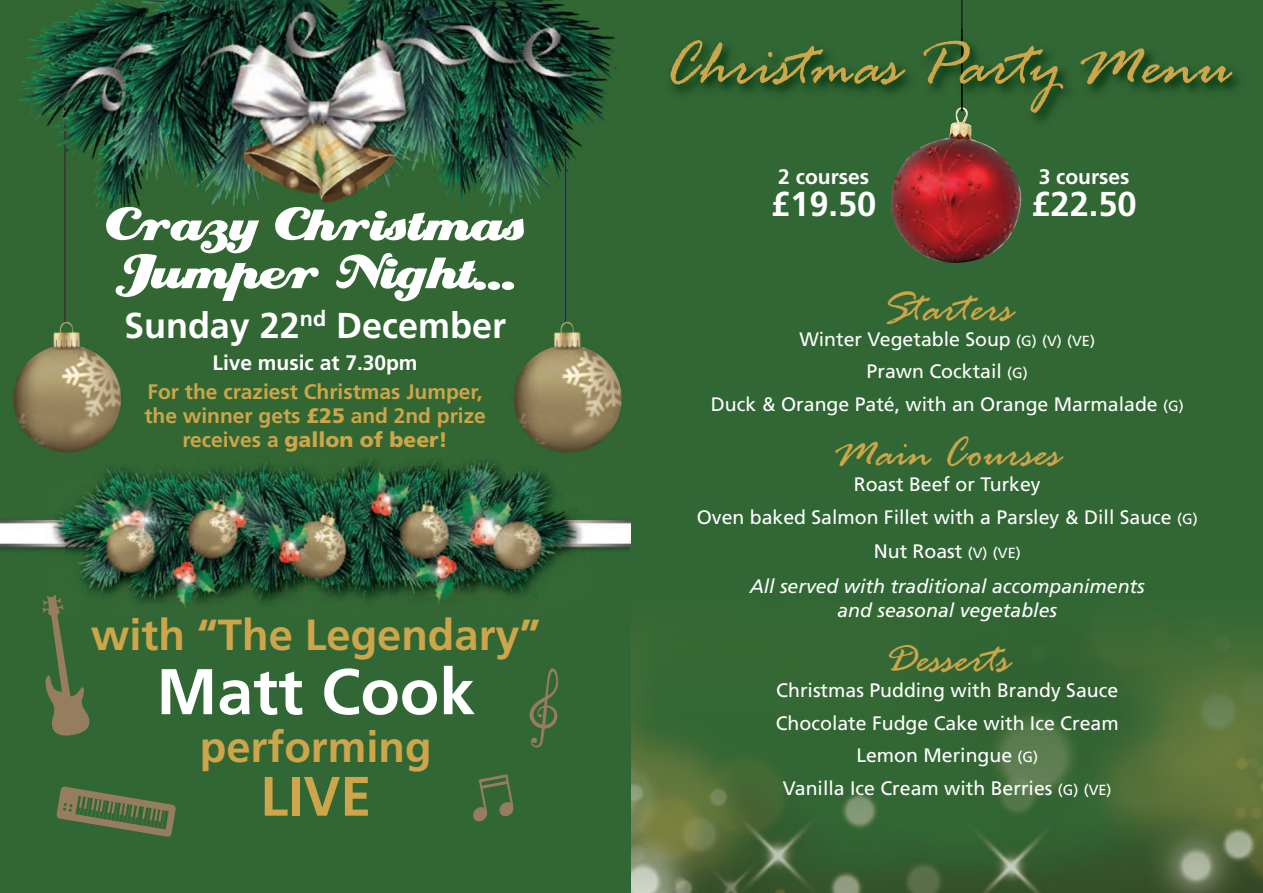
<style>
.page{position:relative;width:1263px;height:893px;background:#fff}
.page>*{position:absolute;margin:0;border:0;box-sizing:border-box;transform-origin:0 0}
.t1{font:italic 67.5px "Rage";color:#cda54b}
.t2{font:700 64.5px "Frutiger";color:#fff}
.t3{font:55.5px/48px "Creampuff";color:#fff}
.t4{font:700 55.5px "Frutiger";color:#cda54b}
.t5{font:italic 45px "Rage";color:#cda54b}
.t6{font:700 43.5px "Frutiger";color:#cda54b}
.t7{font:700 36px "Frutiger";color:#fff}
.t8{font:700 34.5px "Frutiger";color:#fff}
.t9{font:700 21px/24px "Frutiger";color:#cda54b;text-align:center}
.t10{font:700 21px "Frutiger";color:#fff}
.t11{font:19.5px/32.5px "Frutiger";color:#fff;text-align:center}
.t12{font:italic 19.5px/34.7px "Frutiger";color:#fff;text-align:center}
.s1{font-weight:900}
.s2{font-size:15px}
.s3{font-size:14.7px}
.s4{font-style:normal}
.s5{font-style:normal;font-size:15px}
.s6{font-style:normal;font-size:14.7px}
</style>
<div class="page">
<img style="left:0;top:0;width:631px;height:644px">
<div style="left:0;top:644px;width:631px;height:249px;background:#316734"></div>
<div style="left:631px;top:0;width:632px;height:893px;background:#316734"></div>
<img style="left:891px;top:161px;width:131px;height:102px">
<hr style="left:961px;top:0;width:2px;height:111px;background:#231f20">
<img style="left:905px;top:109px;width:101px;height:52px">
<img style="left:961px;top:29px;width:2px;height:78px">
<svg style="left:957px;top:107px;width:9px;height:15px"></svg>
<img style="left:631px;top:622px;width:632px;height:271px">
<svg style="left:473px;top:774px;width:41px;height:48px"></svg>
<svg style="left:56px;top:786px;width:120px;height:51px"></svg>
<svg style="left:42px;top:594px;width:49px;height:142px"></svg>
<svg style="left:529px;top:668px;width:29px;height:80px"></svg>
<h3 class="t3" style="left:105px;top:203px;width:421px">Crazy Christmas<br>Jumper Night...</h3>
<h3 class="t7" style="left:124px;top:311px;width:383px">Sunday 22<sup>nd</sup> December</h3>
<p class="t10" style="left:213px;top:355px;width:207px">Live music at 7.30pm</p>
<p class="t9" style="left:144px;top:381px;width:343px">For the craziest Christmas Jumper, the winner gets <span class="s1">£25</span> and 2nd prize receives a <span class="s1">gallon of beer!</span></p>
<h3 class="t6" style="left:91px;top:617px;width:451px">with “The Legendary”</h3>
<h2 class="t2" style="left:156px;top:666px;width:320px">Matt Cook</h2>
<h3 class="t6" style="left:200px;top:729px;width:233px">performing</h3>
<h3 class="t4" style="left:260px;top:774px;width:113px">LIVE</h3>
<h1 class="t1" style="left:664px;top:29px;width:569px">Christmas Party Menu</h1>
<p class="t10" style="left:778px;top:168px;width:92px">2 courses</p>
<h3 class="t8" style="left:771px;top:190px;width:107px">£19.50</h3>
<p class="t10" style="left:1039px;top:168px;width:92px">3 courses</p>
<h3 class="t8" style="left:1031px;top:190px;width:107px">£22.50</h3>
<h3 class="t5" style="left:881px;top:283px;width:133px">Starters</h3>
<p class="t11" style="left:711px;top:324px;width:474px">Winter Vegetable Soup <span class="s2">(</span><span class="s3">G</span><span class="s2">) (</span><span class="s3">V</span><span class="s2">) (</span><span class="s3">VE</span><span class="s2">)<br></span>Prawn Cocktail <span class="s2">(</span><span class="s3">G</span><span class="s2">)<br></span>Duck &amp; Orange Paté, with an Orange Marmalade <span class="s2">(</span><span class="s3">G</span><span class="s2">)</span></p>
<h3 class="t5" style="left:834px;top:429px;width:228px">Main Courses</h3>
<p class="t11" style="left:697px;top:470px;width:502px">Roast Beef or Turkey<br>Oven baked Salmon Fillet with a Parsley &amp; Dill Sauce <span class="s2">(</span><span class="s3">G</span><span class="s2">)</span></p>
<p class="t12" style="left:750px;top:536px;width:396px"><span class="s4">Nut Roast</span> <span class="s5">(</span><span class="s6">V</span><span class="s5">) (</span><span class="s6">VE</span><span class="s5">)<br></span>All served with traditional accompaniments</p>
<p class="t12" style="left:837px;top:594px;width:221px">and seasonal vegetables</p>
<h3 class="t5" style="left:885px;top:635px;width:126px">Desserts</h3>
<p class="t11" style="left:776px;top:676px;width:344px">Christmas Pudding with Brandy Sauce<br>Chocolate Fudge Cake with Ice Cream<br>Lemon Meringue <span class="s2">(</span><span class="s3">G</span><span class="s2">)<br></span>Vanilla Ice Cream with Berries <span class="s2">(</span><span class="s3">G</span><span class="s2">) (</span><span class="s3">VE</span><span class="s2">)</span></p>
</div>
